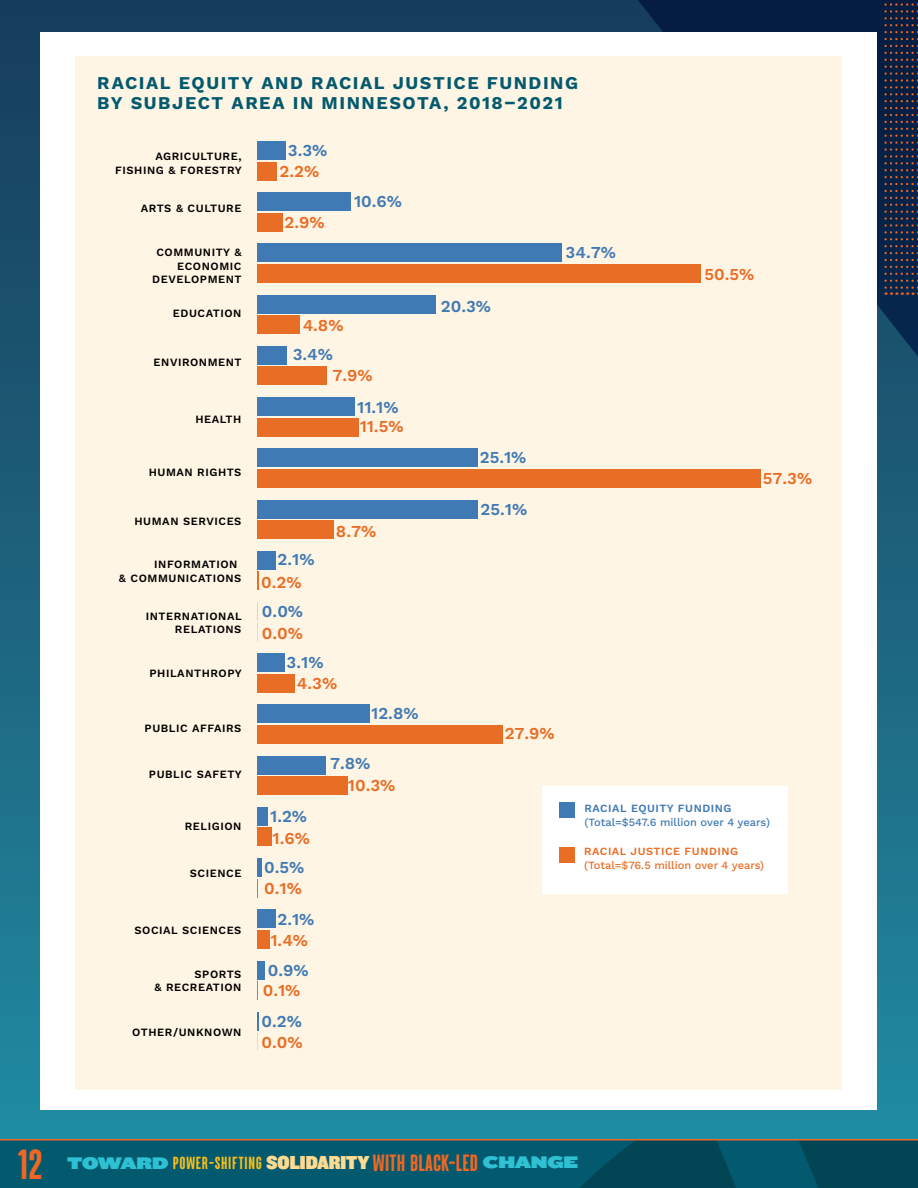
<style>
.page{position:relative;width:918px;height:1188px;background:#fff}
.page>*{position:absolute;margin:0;border:0;box-sizing:border-box;transform-origin:0 0}
.t1{font:900 45px "Parkson";color:#f26723}
.t2{font:900 18.75px "Parkson";letter-spacing:.03em;color:#fbbd16}
.t3{font:700 18px/19.5px "Work Sans";letter-spacing:.085em;color:#035a6e}
.t4{font:600 16.65px "Work Sans";color:#407ab4}
.t5{font:600 16.65px "Work Sans";color:#e86e26}
.t6{font:600 11.1px/13.4px "Work Sans";letter-spacing:.05em;color:#000;text-align:right}
.t7{font:500 10.95px "Work Sans";color:#407ab4}
.t8{font:500 10.95px "Work Sans";color:#e86e26}
.t9{font:600 10.95px "Work Sans";letter-spacing:.05em;color:#e86e26}
.t10{font:600 10.95px "Work Sans";letter-spacing:.05em;color:#407ab4}
.s1{font-family:"Knockout 94 Ultmt Sumo";font-weight:400;font-size:17.4px;color:#2ec1d4}
.s2{font-family:"Knockout 91 Ultmt Middlewt";font-weight:400;font-size:19.5px;color:#fedb91}
.s3{font-size:25.2px;color:#f26723}
</style>
<div class="page">
<div style="left:0;top:0;width:918px;height:1188px;background:linear-gradient(to bottom,#173b59,#218ea4)"></div>
<svg style="left:637px;top:0;width:280px;height:357px;background:#072447"></svg>
<svg style="left:917px;top:295px;width:1px;height:844px"></svg>
<svg style="left:884px;top:0;width:34px;height:295px;background:#1d2742"></svg>
<div style="left:0;top:1140px;width:918px;height:48px;background:#035a6e"></div>
<svg style="left:770px;top:1140px;width:148px;height:48px"></svg>
<svg style="left:491px;top:1140px;width:265px;height:48px"></svg>
<div style="left:40px;top:32px;width:838px;height:1078px;background:#fff"></div>
<div style="left:76px;top:56px;width:766px;height:1034px;background:#fff5e4"></div>
<div style="left:542px;top:786px;width:246px;height:108px;background:#fff"></div>
<div style="left:559px;top:802px;width:16px;height:16px;background:#407ab4"></div>
<div style="left:559px;top:847px;width:16px;height:16px;background:#e86e26"></div>
<div style="left:257px;top:162px;width:20px;height:18px;background:#e86e26"></div>
<div style="left:257px;top:213px;width:26px;height:18px;background:#e86e26"></div>
<div style="left:257px;top:264px;width:444px;height:19px;background:#e86e26"></div>
<div style="left:257px;top:315px;width:42px;height:19px;background:#e86e26"></div>
<div style="left:257px;top:367px;width:70px;height:18px;background:#e86e26"></div>
<div style="left:257px;top:418px;width:101px;height:18px;background:#e86e26"></div>
<div style="left:257px;top:469px;width:504px;height:19px;background:#e86e26"></div>
<div style="left:257px;top:520px;width:77px;height:19px;background:#e86e26"></div>
<svg style="left:257px;top:572px;width:2px;height:18px"></svg>
<div style="left:257px;top:674px;width:38px;height:18px;background:#e86e26"></div>
<div style="left:257px;top:725px;width:245px;height:19px;background:#e86e26"></div>
<div style="left:257px;top:776px;width:91px;height:19px;background:#e86e26"></div>
<div style="left:257px;top:828px;width:14px;height:18px;background:#e86e26"></div>
<svg style="left:257px;top:879px;width:1px;height:18px"></svg>
<div style="left:257px;top:930px;width:13px;height:18px;background:#e86e26"></div>
<svg style="left:257px;top:981px;width:1px;height:19px"></svg>
<div style="left:257px;top:141px;width:29px;height:19px;background:#407ab4"></div>
<div style="left:257px;top:193px;width:93px;height:18px;background:#407ab4"></div>
<div style="left:257px;top:244px;width:305px;height:18px;background:#407ab4"></div>
<div style="left:257px;top:295px;width:179px;height:18px;background:#407ab4"></div>
<div style="left:257px;top:346px;width:30px;height:19px;background:#407ab4"></div>
<div style="left:257px;top:397px;width:98px;height:19px;background:#407ab4"></div>
<div style="left:257px;top:449px;width:221px;height:18px;background:#407ab4"></div>
<div style="left:257px;top:500px;width:221px;height:18px;background:#407ab4"></div>
<div style="left:257px;top:551px;width:19px;height:19px;background:#407ab4"></div>
<div style="left:257px;top:653px;width:27px;height:19px;background:#407ab4"></div>
<div style="left:257px;top:705px;width:113px;height:18px;background:#407ab4"></div>
<div style="left:257px;top:756px;width:69px;height:18px;background:#407ab4"></div>
<div style="left:257px;top:807px;width:11px;height:19px;background:#407ab4"></div>
<div style="left:257px;top:858px;width:5px;height:19px;background:#407ab4"></div>
<div style="left:257px;top:910px;width:19px;height:18px;background:#407ab4"></div>
<div style="left:257px;top:961px;width:8px;height:18px;background:#407ab4"></div>
<svg style="left:257px;top:1012px;width:2px;height:18px"></svg>
<hr style="left:0;top:1139px;width:918px;height:1px;background:#f26723">
<h3 class="t3" style="left:97px;top:74px;width:482px">RACIAL EQUITY AND RACIAL JUSTICE FUNDING<br>BY SUBJECT AREA IN MINNESOTA, 2018–2021</h3>
<p class="t6" style="left:115px;top:150px;width:128px">AGRICULTURE,<br>FISHING &amp; FORESTRY</p>
<p class="t6" style="left:141px;top:202px;width:102px">ARTS &amp; CULTURE</p>
<p class="t6" style="left:152px;top:246px;width:91px">COMMUNITY &amp;<br>ECONOMIC<br>DEVELOPMENT</p>
<p class="t6" style="left:173px;top:307px;width:70px">EDUCATION</p>
<p class="t6" style="left:154px;top:356px;width:90px">ENVIRONMENT</p>
<p class="t6" style="left:195px;top:413px;width:48px">HEALTH</p>
<p class="t6" style="left:149px;top:466px;width:94px">HUMAN RIGHTS</p>
<p class="t6" style="left:135px;top:515px;width:108px">HUMAN SERVICES</p>
<p class="t6" style="left:119px;top:559px;width:124px;text-align:left;text-indent:35px">INFORMATION &amp; COMMUNICATIONS</p>
<p class="t6" style="left:146px;top:610px;width:98px">INTERNATIONAL<br>RELATIONS</p>
<p class="t6" style="left:150px;top:667px;width:94px">PHILANTHROPY</p>
<p class="t6" style="left:145px;top:722px;width:98px">PUBLIC AFFAIRS</p>
<p class="t6" style="left:149px;top:768px;width:94px">PUBLIC SAFETY</p>
<p class="t6" style="left:185px;top:820px;width:58px">RELIGION</p>
<p class="t6" style="left:190px;top:867px;width:53px">SCIENCE</p>
<p class="t6" style="left:134px;top:924px;width:109px">SOCIAL SCIENCES</p>
<p class="t6" style="left:155px;top:968px;width:88px">SPORTS<br>&amp; RECREATION</p>
<p class="t6" style="left:132px;top:1026px;width:111px">OTHER/UNKNOWN</p>
<h3 class="t4" style="left:288px;top:141px;width:41px">3.3%</h3>
<h3 class="t5" style="left:280px;top:162px;width:41px">2.2%</h3>
<h3 class="t5" style="left:285px;top:213px;width:42px">2.9%</h3>
<h3 class="t4" style="left:354px;top:192px;width:49px">10.6%</h3>
<h3 class="t5" style="left:303px;top:316px;width:42px">4.8%</h3>
<h3 class="t4" style="left:293px;top:345px;width:42px">3.4%</h3>
<h3 class="t5" style="left:333px;top:366px;width:42px">7.9%</h3>
<h3 class="t4" style="left:357px;top:397px;width:43px">11.1%</h3>
<h3 class="t5" style="left:360px;top:417px;width:45px">11.5%</h3>
<h3 class="t4" style="left:278px;top:550px;width:38px">2.1%</h3>
<h3 class="t5" style="left:261px;top:572px;width:42px">0.2%</h3>
<h3 class="t4" style="left:262px;top:602px;width:43px">0.0%</h3>
<h3 class="t5" style="left:262px;top:623px;width:43px">0.0%</h3>
<h3 class="t5" style="left:336px;top:521px;width:42px">8.7%</h3>
<h3 class="t4" style="left:287px;top:652px;width:38px">3.1%</h3>
<h3 class="t5" style="left:297px;top:674px;width:42px">4.3%</h3>
<h3 class="t4" style="left:371px;top:704px;width:49px">12.8%</h3>
<h3 class="t4" style="left:270px;top:807px;width:38px">1.2%</h3>
<h3 class="t5" style="left:273px;top:828px;width:39px">1.6%</h3>
<h3 class="t4" style="left:264px;top:858px;width:42px">0.5%</h3>
<h3 class="t5" style="left:264px;top:879px;width:39px">0.1%</h3>
<h3 class="t4" style="left:277px;top:910px;width:38px">2.1%</h3>
<h3 class="t5" style="left:270px;top:931px;width:39px">1.4%</h3>
<h3 class="t4" style="left:268px;top:961px;width:42px">0.9%</h3>
<h3 class="t5" style="left:263px;top:981px;width:39px">0.1%</h3>
<h3 class="t4" style="left:262px;top:1012px;width:42px">0.2%</h3>
<h3 class="t5" style="left:262px;top:1033px;width:43px">0.0%</h3>
<h3 class="t4" style="left:330px;top:754px;width:42px">7.8%</h3>
<h3 class="t5" style="left:348px;top:775px;width:49px">10.3%</h3>
<h3 class="t4" style="left:441px;top:296px;width:52px">20.3%</h3>
<h3 class="t4" style="left:566px;top:242px;width:52px">34.7%</h3>
<h3 class="t4" style="left:480px;top:447px;width:48px">25.1%</h3>
<h3 class="t4" style="left:481px;top:499px;width:48px">25.1%</h3>
<h3 class="t5" style="left:704px;top:265px;width:51px">50.5%</h3>
<h3 class="t5" style="left:763px;top:468px;width:51px">57.3%</h3>
<h3 class="t5" style="left:505px;top:724px;width:52px">27.9%</h3>
<p class="t10" style="left:584px;top:802px;width:149px">RACIAL EQUITY FUNDING</p>
<p class="t7" style="left:584px;top:816px;width:187px">(Total=$547.6 million over 4 years)</p>
<p class="t9" style="left:584px;top:845px;width:155px">RACIAL JUSTICE FUNDING</p>
<p class="t8" style="left:584px;top:859px;width:182px">(Total=$76.5 million over 4 years)</p>
<h1 class="t1" style="left:17px;top:1141px;width:27px">12</h1>
<h2 class="t2" style="left:67px;top:1153px;width:512px"><span class="s1">TOWARD</span> POWER-SHIFTING <span class="s2">SOLIDARITY</span> <span class="s3">WITH BLACK-LED</span> <span class="s1">CHANGE</span></h2>
</div>
